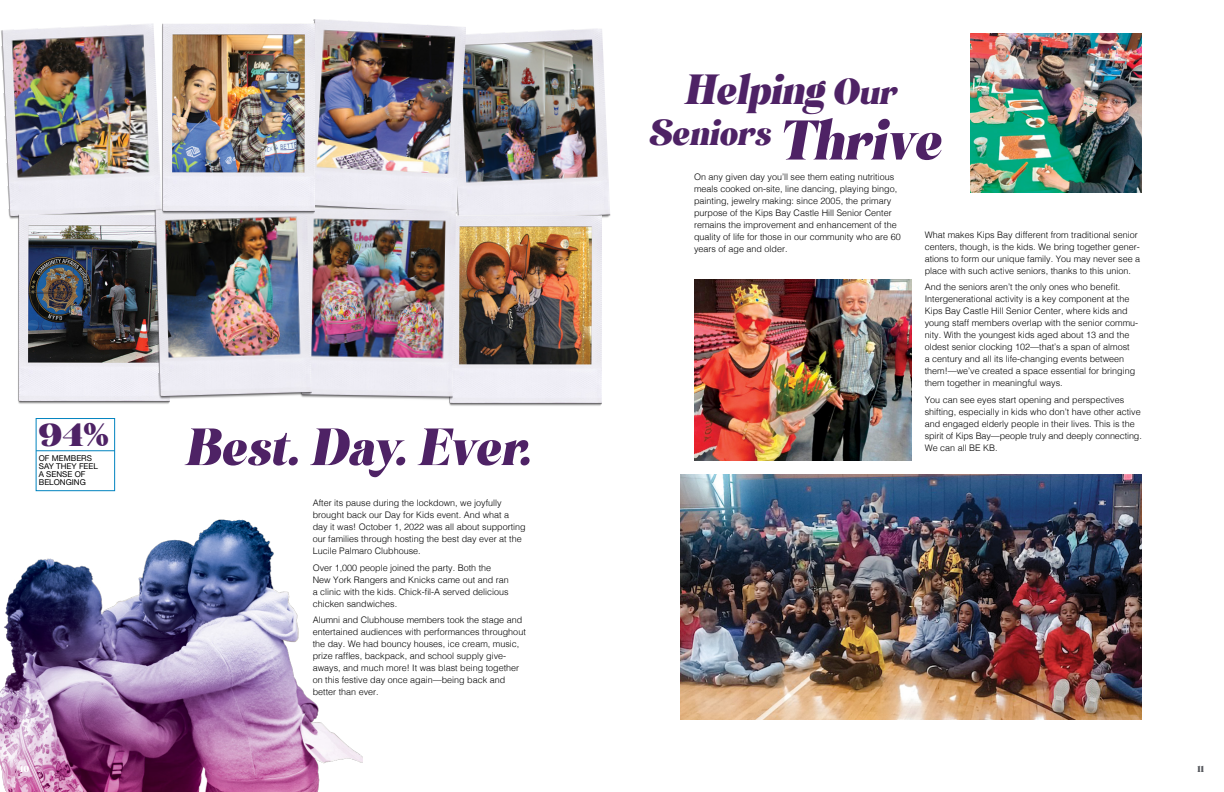
<style>
.page{position:relative;width:1224px;height:792px;background:#fff}
.page>*{position:absolute;margin:0;border:0;box-sizing:border-box;transform-origin:0 0}
.t1{font:italic 52.4px "Simplify";color:#4e2265}
.t2{font:italic 42px "Simplify";color:#4e2265}
.t3{font:italic 36px "Simplify";color:#4e2265}
.t4{font:32.3px "Simplify";color:#4e2265;scale:1.25 1}
.t5{font:300 9px/12px "Helvetica";color:#000}
.t6{font:9px "Simplify";color:#fff}
.t7{font:9px "Simplify";color:#54565b}
.t8{font:8.1px/8.1px "Helvetica Neue";color:#000}
.s1{font-size:36px}
.s2{font-size:56px}
</style>
<div class="page">
<img style="left:0;top:520px;width:363px;height:272px">
<img style="left:1px;top:23px;width:161px;height:196px">
<img style="left:466px;top:28px;width:144px;height:197px">
<img style="left:17px;top:214px;width:153px;height:190px">
<img style="left:313px;top:19px;width:153px;height:196px">
<img style="left:449px;top:215px;width:152px;height:191px">
<img style="left:312px;top:208px;width:144px;height:193px">
<img style="left:154px;top:206px;width:158px;height:194px">
<img style="left:162px;top:23px;width:153px;height:191px">
<svg style="left:36px;top:418px;width:79px;height:73px"></svg>
<hr style="left:36px;top:451px;width:79px;height:1px;background:#0083bf">
<img style="left:681px;top:475px;width:461px;height:244px">
<img style="left:971px;top:33px;width:171px;height:159px">
<img style="left:694px;top:279px;width:217px;height:182px">
<h3 class="t4" style="left:38px;top:416px;width:58px">94%</h3>
<p class="t8" style="left:39px;top:454px;width:61px">OF MEMBERS<br>SAY THEY FEEL<br>A SENSE OF<br>BELONGING</p>
<h1 class="t1" style="left:184px;top:417px;width:358px">Best.Day.Ever.</h1>
<p class="t5" style="left:313px;top:496px;width:215px">After its pause during the lockdown, we joyfully brought back our Day for Kids event. And what a day it was! October 1, 2022 was all about supporting our families through hosting the best day ever at the Lucile Palmaro Clubhouse.</p>
<p class="t5" style="left:313px;top:561px;width:198px">Over 1,000 people joined the party. Both the New York Rangers and Knicks came out and ran a clinic with the kids. Chick-fil-A served delicious chicken sandwiches.</p>
<p class="t5" style="left:313px;top:613px;width:215px">Alumni and Clubhouse members took the stage and entertained audiences with performances throughout the day. We had bouncy houses, ice cream, music, prize raffles, backpack, and school supply give&shy;aways, and much more! It was blast being together on this festive day once again—being back and better than ever.</p>
<h2 class="t2" style="left:684px;top:65px;width:221px">Helping <span class="s1">Our</span></h2>
<h3 class="t3" style="left:648px;top:112px;width:306px">Seniors <span class="s2">Thrive</span></h3>
<p class="t5" style="left:694px;top:170px;width:208px">On any given day you’ll see them eating nutritious meals cooked on-site, line dancing, playing bingo, painting, jewelry making: since 2005, the primary purpose of the Kips Bay Castle Hill Senior Center remains the improvement and enhancement of the quality of life for those in our community who are 60 years of age and older.</p>
<p class="t5" style="left:925px;top:228px;width:217px">What makes Kips Bay different from traditional senior centers, though, is the kids. We bring together gener&shy;ations to form our unique family. You may never see a place with such active seniors, thanks to this union.</p>
<p class="t5" style="left:925px;top:281px;width:215px">And the seniors aren’t the only ones who benefit.<br>Intergenerational activity is a key component at the Kips Bay Castle Hill Senior Center, where kids and young staff members overlap with the senior commu&shy;nity. With the youngest kids aged about 13 and the oldest senior clocking 102—that’s a span of almost<br>a century and all its life-changing events between them!—we’ve created a space essential for bringing them together in meaningful ways.</p>
<p class="t5" style="left:925px;top:393px;width:219px">You can see eyes start opening and perspectives shifting, especially in kids who don’t have other active and engaged elderly people in their lives. This is the spirit of Kips Bay—people truly and deeply connecting.<br>We can all BE KB.</p>
<p class="t6" style="left:20px;top:763px;width:11px">10</p>
<p class="t7" style="left:1198px;top:763px;width:8px">11</p>
</div>
